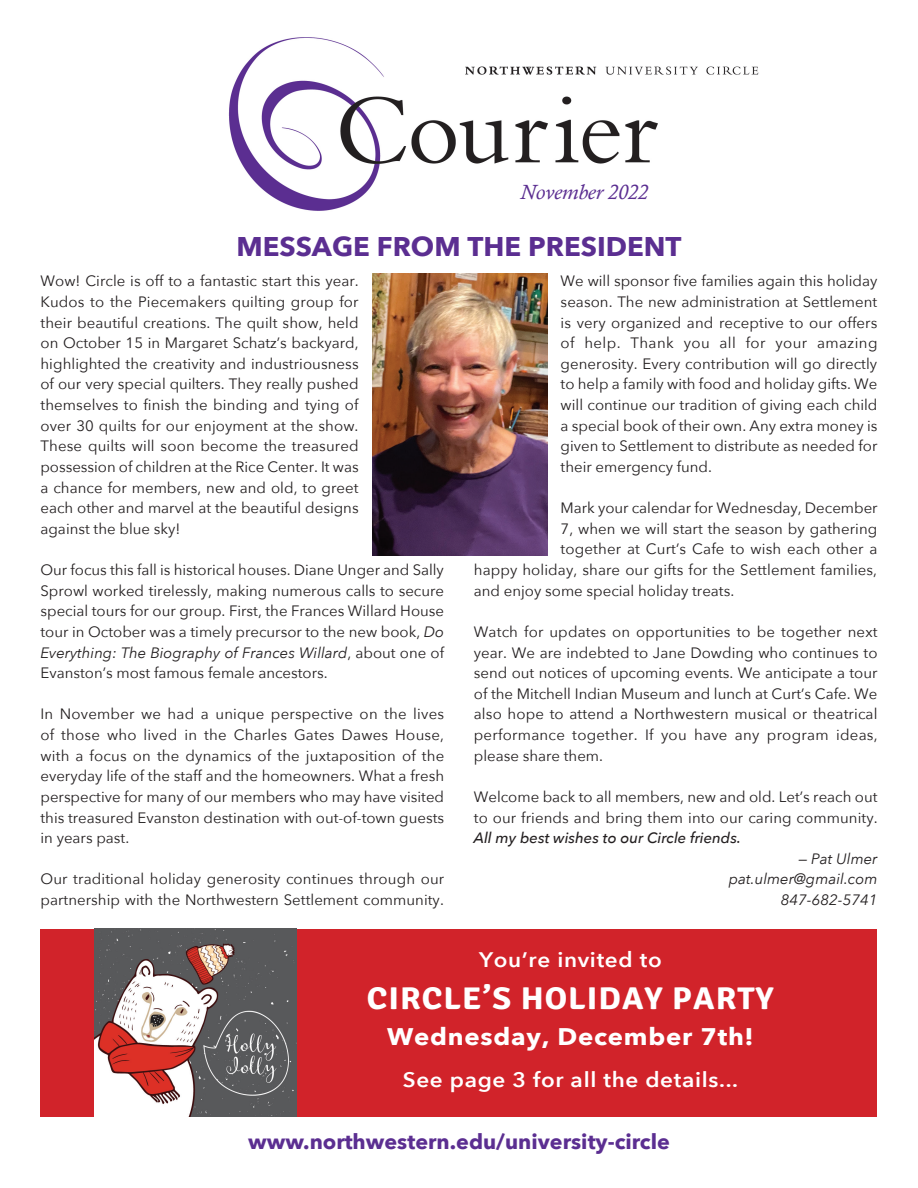
<style>
.page{position:relative;width:918px;height:1188px;background:#fff}
.page>*{position:absolute;margin:0;border:0;box-sizing:border-box;transform-origin:0 0}
.t1{font:700 31.5px "Signika";letter-spacing:.03em;color:#fff;scale:1.07 1}
.t2{font:700 27px "Avenir Next";color:#5b2e91}
.t3{font:700 24px "Avenir Next";letter-spacing:.03em;color:#fff;scale:1.07 1}
.t4{font:600 21px "Avenir Next";letter-spacing:.03em;color:#fff;scale:1.07 1}
.t5{font:700 21px "Avenir Next";color:#5b2e91}
.t6{font:italic 21px "Calisto";color:#5b2e91}
.t7{font:15px/20.7px "Avenir Next";color:#231f20;text-align:justify}
.t8{font:italic 15px/20.9px "Avenir Next";color:#231f20;text-align:right}
.t9{font:italic 500 15px "Avenir Next";color:#231f20}
.s1{font-style:italic}
</style>
<div class="page">
<img style="left:228px;top:37px;width:531px;height:174px">
<img style="left:372px;top:273px;width:175px;height:282px">
<div style="left:40px;top:929px;width:838px;height:188px;background:#d1232a"></div>
<img style="left:95px;top:929px;width:201px;height:188px">
<h3 class="t6" style="left:520px;top:179px;width:129px">November 2022</h3>
<h2 class="t2" style="left:236px;top:223px;width:447px">MESSAGE FROM THE PRESIDENT</h2>
<p class="t7" style="left:40px;top:270px;width:320px">Wow! Circle is off to a fantastic start this year.<br>Kudos to the Piecemakers quilting group for their beautiful creations. The quilt show, held on October 15 in Margaret Schatz’s backyard, highlighted the creativity and industriousness of our very special quilters. They really pushed themselves to finish the binding and tying of over 30 quilts for our enjoyment at the show.<br>These quilts will soon become the treasured possession of children at the Rice Center. It was a chance for members, new and old, to greet each other and marvel at the beautiful designs against the blue sky!</p>
<p class="t7" style="left:40px;top:559px;width:405px">Our focus this fall is historical houses. Diane Unger and Sally Sprowl worked tirelessly, making numerous calls to secure special tours for our group. First, the Frances Willard House tour in October was a timely precursor to the new book, <span class="s1">Do Everything: The Biography of Frances Willard</span>, about one of Evanston’s most famous female ancestors.</p>
<p class="t7" style="left:40px;top:703px;width:405px">In November we had a unique perspective on the lives of those who lived in the Charles Gates Dawes House, with a focus on the dynamics of the juxtaposition of the everyday life of the staff and the homeowners. What a fresh perspective for many of our members who may have visited this treasured Evanston destination with out-of-town guests in years past.</p>
<p class="t7" style="left:40px;top:868px;width:405px">Our traditional holiday generosity continues through our partnership with the Northwestern Settlement community.</p>
<p class="t7" style="left:561px;top:270px;width:318px">We will sponsor five families again this holiday season. The new administration at Settlement is very organized and receptive to our offers of help. Thank you all for your amazing generosity. Every contribution will go directly to help a family with food and holiday gifts. We will continue our tradition of giving each child a special book of their own. Any extra money is given to Settlement to distribute as needed for their emergency fund.</p>
<p class="t7" style="left:561px;top:497px;width:319px">Mark your calendar for Wednesday, December</p>
<p class="t7" style="left:561px;top:518px;width:318px">7, when we will start the season by gathering</p>
<p class="t7" style="left:561px;top:538px;width:318px">together at Curt’s Cafe to wish each other a</p>
<p class="t7" style="left:474px;top:559px;width:405px">happy holiday, share our gifts for the Settlement families,</p>
<p class="t7" style="left:474px;top:579px;width:262px">and enjoy some special holiday treats.</p>
<p class="t7" style="left:474px;top:621px;width:405px">Watch for updates on opportunities to be together next year. We are indebted to Jane Dowding who continues to send out notices of upcoming events. We anticipate a tour of the Mitchell Indian Museum and lunch at Curt’s Cafe. We also hope to attend a Northwestern musical or theatrical performance together. If you have any program ideas, please share them.</p>
<p class="t7" style="left:474px;top:786px;width:405px">Welcome back to all members, new and old. Let’s reach out to our friends and bring them into our caring community.</p>
<p class="t9" style="left:474px;top:825px;width:269px">All my best wishes to our Circle friends.</p>
<p class="t8" style="left:729px;top:847px;width:150px">— Pat Ulmer pat.ulmer@gmail.com<br>847-682-5741</p>
<h3 class="t4" style="left:479px;top:941px;width:172px">You’re invited to</h3>
<h1 class="t1" style="left:367px;top:980px;width:382px">CIRCLE’S HOLIDAY PARTY</h1>
<h3 class="t3" style="left:387px;top:1016px;width:344px">Wednesday, December 7th!</h3>
<h3 class="t4" style="left:403px;top:1061px;width:315px">See page 3 for all the details...</h3>
<h3 class="t5" style="left:248px;top:1124px;width:423px">www.northwestern.edu/university-circle</h3>
</div>
